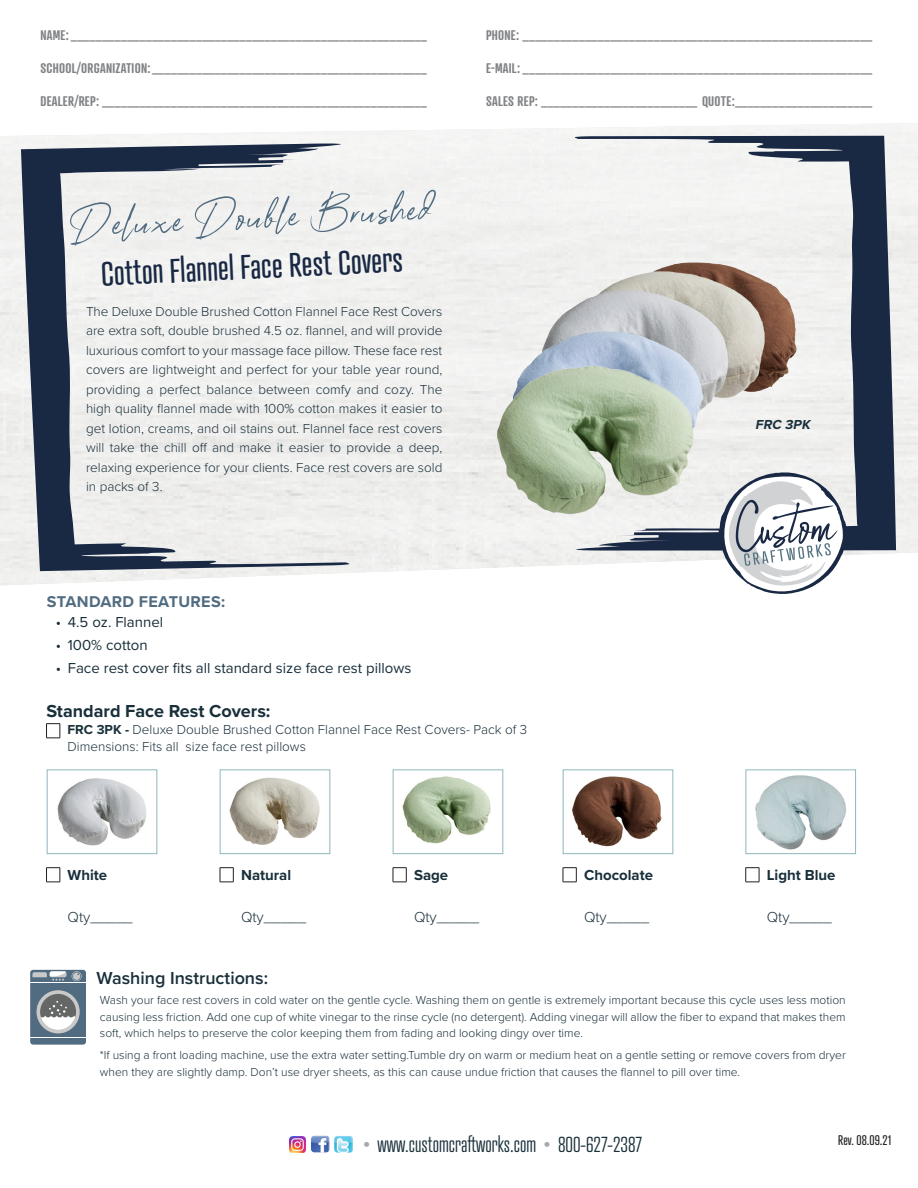
<style>
.page{position:relative;width:918px;height:1188px;background:#fff}
.page>*{position:absolute;margin:0;border:0;box-sizing:border-box;transform-origin:0 0}
.Headers{font:60px "One Signature";color:#516c80}
.t1{font:33px "Atrament";color:#192944}
.t2{font:300 21px "Atrament";color:#192f3a}
.t3{font:700 18px "Proxima Nova";color:#192f3a}
.t4{font:600 18px "Proxima Nova";color:#192f3a}
.t5{font:700 16.2px "Proxima Nova";letter-spacing:.02em;color:#516c80}
.t6{font:15px "Proxima Nova";color:#192f3a}
.t7{font:300 15px "Proxima Nova";color:#192f3a}
.t8{font:700 15px "Proxima Nova";color:#192f3a}
.Table_Specs_Text{font:300 13.5px/19.5px "Proxima Nova";color:#192f3a;text-align:justify}
.t9{font:600 13.5px "Atrament";letter-spacing:.02em;color:#808285}
.t10{font:13.5px "Atrament";color:#231f20}
.t11{font:italic 700 13.5px "Proxima Nova";color:#192f3a}
.Table_Specs_Header{font:300 12px/16.5px "Proxima Nova";color:#192f3a;text-align:justify}
.s1{font-weight:700}
.s2{color:#a8a9ad}
</style>
<div class="page">
<img style="left:311px;top:1136px;width:19px;height:16px">
<img style="left:334px;top:1136px;width:19px;height:17px">
<svg style="left:21px;top:143px;width:345px;height:428px;fill:#f0efee"></svg>
<svg style="left:551px;top:136px;width:345px;height:415px;fill:#f1f1f0"></svg>
<svg style="left:710px;top:521px;width:137px;height:73px"></svg>
<img style="left:289px;top:1136px;width:17px;height:17px">
<img style="left:435px;top:240px;width:422px;height:281px">
<img style="left:57px;top:778px;width:90px;height:68px">
<div style="left:47px;top:769px;width:110px;height:85px;border:1px solid #8db8bc"></div>
<img style="left:229px;top:777px;width:91px;height:68px">
<div style="left:220px;top:769px;width:110px;height:85px;border:1px solid #8db8bc"></div>
<img style="left:402px;top:776px;width:89px;height:68px">
<div style="left:393px;top:769px;width:110px;height:85px;border:1px solid #8db8bc"></div>
<img style="left:572px;top:776px;width:90px;height:71px">
<div style="left:563px;top:769px;width:110px;height:85px;border:1px solid #8db8bc"></div>
<img style="left:755px;top:775px;width:92px;height:75px">
<div style="left:746px;top:769px;width:110px;height:85px;border:1px solid #8db8bc"></div>
<div style="left:30px;top:970px;width:56px;height:75px;background:#516c80;border-radius:3px"></div>
<hr style="left:30px;top:1038px;width:56px;height:1px;background:#fff">
<hr style="left:30px;top:983px;width:56px;height:1px;background:#fff">
<svg style="left:37px;top:990px;width:43px;height:43px"></svg>
<div style="left:40px;top:994px;width:36px;height:36px;background:#656666;border-radius:50%"></div>
<svg style="left:41px;top:1001px;width:34px;height:29px"></svg>
<svg style="left:32px;top:971px;width:50px;height:10px"></svg>
<svg style="left:46px;top:723px;width:15px;height:16px"></svg>
<svg style="left:46px;top:867px;width:15px;height:16px"></svg>
<svg style="left:220px;top:867px;width:14px;height:16px"></svg>
<svg style="left:393px;top:867px;width:14px;height:16px"></svg>
<svg style="left:563px;top:867px;width:14px;height:16px"></svg>
<svg style="left:745px;top:867px;width:15px;height:16px"></svg>
<p class="t9" style="left:40px;top:27px;width:388px">NAME: _________________________________________________________</p>
<p class="t9" style="left:40px;top:60px;width:388px">SCHOOL/ORGANIZATION:____________________________________________</p>
<p class="t9" style="left:40px;top:93px;width:388px">DEALER/REP: ____________________________________________________</p>
<p class="Headers" style="left:68px;top:200px;width:367px;rotate:-3deg">Deluxe Double Brushed</p>
<p class="t1" style="left:100px;top:255px;width:304px;rotate:-3deg">Cotton Flannel Face Rest Covers</p>
<p class="Table_Specs_Text" style="left:86px;top:301px;width:358px">The Deluxe Double Brushed Cotton Flannel Face Rest Covers are extra soft, double brushed 4.5 oz. flannel, and will provide luxurious comfort to your massage face pillow. These face rest covers are lightweight and perfect for your table year round, providing a perfect balance between comfy and cozy. The high quality flannel made with 100% cotton makes it easier to get lotion, creams, and oil stains out. Flannel face rest covers will take the chill off and make it easier to provide a deep, relaxing experience for your clients. Face rest covers are sold in packs of 3.</p>
<p class="t5" style="left:47px;top:589px;width:180px">STANDARD FEATURES:</p>
<p class="t6" style="left:56px;top:611px;width:109px">• 4.5 oz. Flannel</p>
<p class="t6" style="left:56px;top:634px;width:93px">• 100% cotton</p>
<p class="t6" style="left:56px;top:657px;width:357px">• Face rest cover fits all standard size face rest pillows</p>
<p class="t9" style="left:486px;top:27px;width:388px">PHONE: ________________________________________________________</p>
<p class="t9" style="left:486px;top:60px;width:388px">E-MAIL: ________________________________________________________</p>
<p class="t9" style="left:486px;top:93px;width:388px">SALES REP: _________________________ QUOTE:______________________</p>
<p class="t11" style="left:755px;top:415px;width:60px">FRC 3PK</p>
<p class="t3" style="left:46px;top:698px;width:226px">Standard Face Rest Covers:</p>
<p class="Table_Specs_Text" style="left:68px;top:721px;width:461px;line-height:16.5px"><span class="s1">FRC 3PK -</span> Deluxe Double Brushed Cotton Flannel Face Rest Covers- Pack of 3<br>Dimensions: Fits all size face rest pillows</p>
<p class="t8" style="left:68px;top:863px;width:41px">White</p>
<p class="t7" style="left:68px;top:905px;width:67px">Qty_____</p>
<p class="t8" style="left:241px;top:863px;width:52px">Natural</p>
<p class="t7" style="left:241px;top:905px;width:67px">Qty_____</p>
<p class="t8" style="left:414px;top:863px;width:36px">Sage</p>
<p class="t7" style="left:414px;top:905px;width:67px">Qty_____</p>
<p class="t8" style="left:584px;top:863px;width:71px">Chocolate</p>
<p class="t7" style="left:584px;top:905px;width:67px">Qty_____</p>
<p class="t8" style="left:767px;top:863px;width:70px">Light Blue</p>
<p class="t7" style="left:767px;top:905px;width:67px">Qty_____</p>
<p class="t4" style="left:97px;top:965px;width:173px">Washing Instructions:</p>
<p class="Table_Specs_Header" style="left:100px;top:991px;width:747px">Wash your face rest covers in cold water on the gentle cycle. Washing them on gentle is extremely important because this cycle uses less motion causing less friction. Add one cup of white vinegar to the rinse cycle (no detergent). Adding vinegar will allow the fiber to expand that makes them soft, which helps to preserve the color keeping them from fading and looking dingy over time.</p>
<p class="Table_Specs_Header" style="left:100px;top:1046px;width:747px">*If using a front loading machine, use the extra water setting.Tumble dry on warm or medium heat on a gentle setting or remove covers from dryer when they are slightly damp. Don’t use dryer sheets, as this can cause undue friction that causes the flannel to pill over time.</p>
<h3 class="t2" style="left:363px;top:1132px;width:280px"><span class="s2">•</span> www.customcraftworks.com <span class="s2">•</span> 800-627-2387</h3>
<p class="t10" style="left:838px;top:1132px;width:54px">Rev. 08.09.21</p>
</div>
